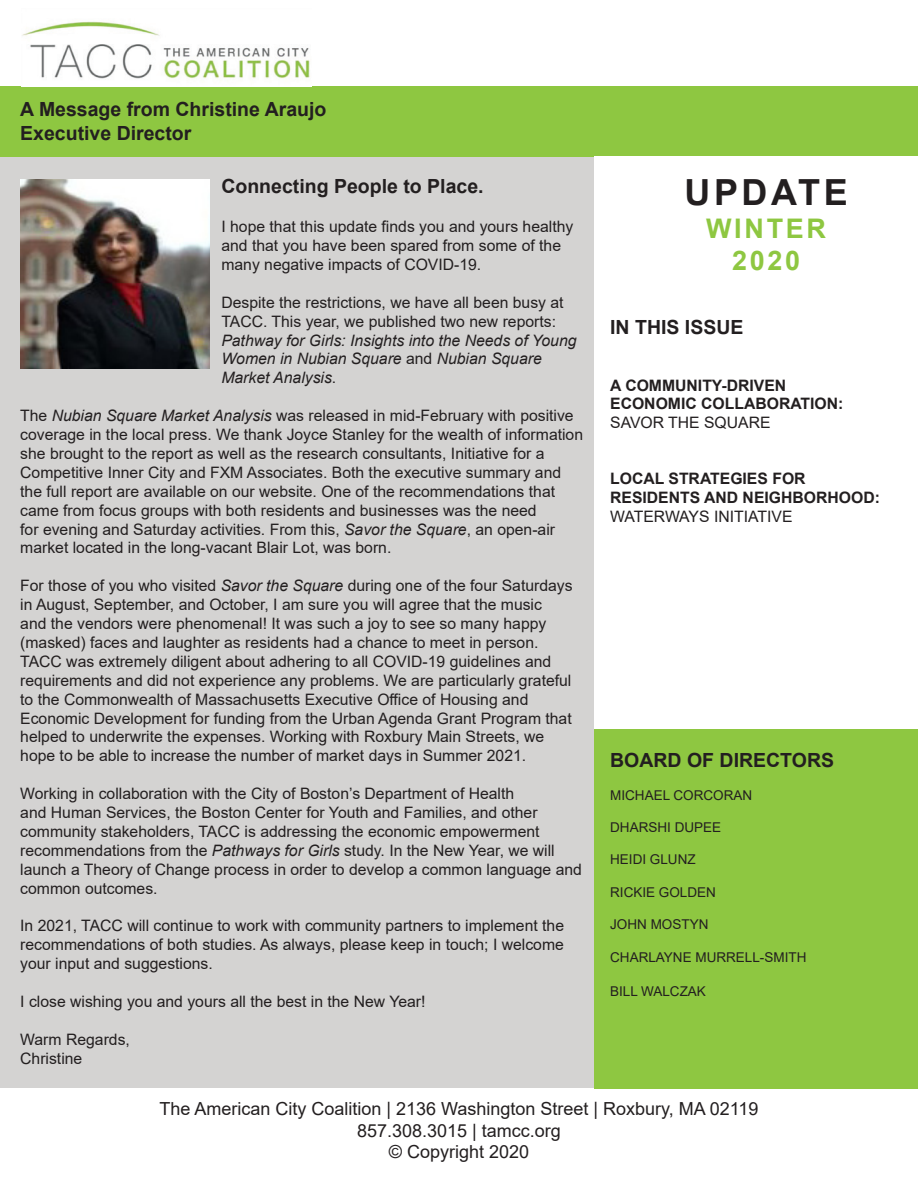
<style>
.page{position:relative;width:918px;height:1188px;background:#fff}
.page>*{position:absolute;margin:0;border:0;box-sizing:border-box;transform-origin:0 0}
.t1{font:700 36px "Arial";letter-spacing:.1em;color:#231f20}
.t2{font:700 27px "Arial";letter-spacing:.1em;color:#8ec741}
.t3{font:700 19.5px "Arial";color:#231f20}
.t4{font:18px "Arial";color:#231f20}
.t5{font:15.75px/18.9px "Arial";color:#231f20}
.t6{font:italic 15.75px/18.9px "Arial";color:#231f20}
.t7{font:700 15.75px "Arial";color:#231f20}
.t8{font:13.5px "Arial";color:#231f20}
.s1{font-style:normal}
.s2{font-style:italic}
</style>
<div class="page">
<div style="left:0;top:0;width:594px;height:1188px;background:#d4d3d2"></div>
<div style="left:0;top:1088px;width:918px;height:100px;background:#fff"></div>
<div style="left:0;top:0;width:918px;height:86px;background:#fff"></div>
<div style="left:594px;top:729px;width:324px;height:359px;background:#8ec741"></div>
<div style="left:0;top:86px;width:918px;height:71px;background:#8ec741"></div>
<img style="left:22px;top:21px;width:288px;height:60px">
<img style="left:20px;top:179px;width:189px;height:189px">
<p class="t3" style="left:20px;top:96px;width:308px">A Message from Christine Araujo</p>
<p class="t3" style="left:20px;top:119px;width:173px">Executive Director</p>
<p class="t3" style="left:221px;top:173px;width:264px">Connecting People to Place.</p>
<p class="t5" style="left:221px;top:217px;width:353px">I hope that this update finds you and yours healthy and that you have been spared from some of the many negative impacts of COVID-19.</p>
<p class="t6" style="left:221px;top:293px;width:357px"><span class="s1">Despite the restrictions, we have all been busy at TACC. This year, we published two new reports:<br></span>Pathway for Girls: Insights into the Needs of Young Women in Nubian Square <span class="s1">and</span> Nubian Square Market Analysis<span class="s1">.</span></p>
<p class="t5" style="left:20px;top:406px;width:564px">The <span class="s2">Nubian Square Market Analysis</span> was released in mid-February with positive coverage in the local press. We thank Joyce Stanley for the wealth of information she brought to the report as well as the research consultants, Initiative for a Competitive Inner City and FXM Associates. Both the executive summary and the full report are available on our website. One of the recommendations that came from focus groups with both residents and businesses was the need<br>for evening and Saturday activities. From this, <span class="s2">Savor the Square</span>, an open-air market located in the long-vacant Blair Lot, was born.</p>
<p class="t5" style="left:20px;top:576px;width:554px">For those of you who visited <span class="s2">Savor the Square</span> during one of the four Saturdays in August, September, and October, I am sure you will agree that the music<br>and the vendors were phenomenal! It was such a joy to see so many happy (masked) faces and laughter as residents had a chance to meet in person.<br>TACC was extremely diligent about adhering to all COVID-19 guidelines and requirements and did not experience any problems. We are particularly grateful to the Commonwealth of Massachusetts Executive Office of Housing and Economic Development for funding from the Urban Agenda Grant Program that helped to underwrite the expenses. Working with Roxbury Main Streets, we hope to be able to increase the number of market days in Summer 2021.</p>
<p class="t5" style="left:20px;top:784px;width:563px">Working in collaboration with the City of Boston’s Department of Health<br>and Human Services, the Boston Center for Youth and Families, and other community stakeholders, TACC is addressing the economic empowerment recommendations from the <span class="s2">Pathways for Girls</span> study. In the New Year, we will launch a Theory of Change process in order to develop a common language and common outcomes.</p>
<p class="t5" style="left:20px;top:916px;width:545px;text-align:justify">In 2021, TACC will continue to work with community partners to implement the recommendations of both studies. As always, please keep in touch; I welcome your input and suggestions.</p>
<p class="t5" style="left:20px;top:992px;width:407px">I close wishing you and yours all the best in the New Year!</p>
<p class="t5" style="left:20px;top:1030px;width:111px">Warm Regards,</p>
<p class="t5" style="left:20px;top:1049px;width:64px">Christine</p>
<p class="t1" style="left:684px;top:167px;width:165px">UPDATE</p>
<p class="t2" style="left:706px;top:209px;width:121px">WINTER</p>
<p class="t2" style="left:732px;top:242px;width:70px">2020</p>
<p class="t3" style="left:610px;top:313px;width:135px">IN THIS ISSUE</p>
<p class="t7" style="left:610px;top:374px;width:178px">A COMMUNITY-DRIVEN</p>
<p class="t7" style="left:610px;top:393px;width:235px">ECONOMIC COLLABORATION:</p>
<p class="t5" style="left:610px;top:413px;width:162px">SAVOR THE SQUARE</p>
<p class="t7" style="left:610px;top:468px;width:197px">LOCAL STRATEGIES FOR</p>
<p class="t7" style="left:610px;top:486px;width:271px">RESIDENTS AND NEIGHBORHOOD:</p>
<p class="t5" style="left:610px;top:507px;width:184px">WATERWAYS INITIATIVE</p>
<p class="t3" style="left:610px;top:747px;width:225px">BOARD OF DIRECTORS</p>
<p class="t8" style="left:610px;top:786px;width:144px">MICHAEL CORCORAN</p>
<p class="t8" style="left:610px;top:818px;width:113px">DHARSHI DUPEE</p>
<p class="t8" style="left:610px;top:850px;width:87px">HEIDI GLUNZ</p>
<p class="t8" style="left:610px;top:883px;width:107px">RICKIE GOLDEN</p>
<p class="t8" style="left:610px;top:915px;width:100px">JOHN MOSTYN</p>
<p class="t8" style="left:610px;top:948px;width:198px">CHARLAYNE MURRELL-SMITH</p>
<p class="t8" style="left:610px;top:982px;width:97px">BILL WALCZAK</p>
<p class="t4" style="left:159px;top:1097px;width:601px">The American City Coalition | 2136 Washington Street | Roxbury, MA 02119</p>
<p class="t4" style="left:357px;top:1118px;width:205px">857.308.3015 | tamcc.org</p>
<p class="t4" style="left:389px;top:1140px;width:142px">© Copyright 2020</p>
</div>
